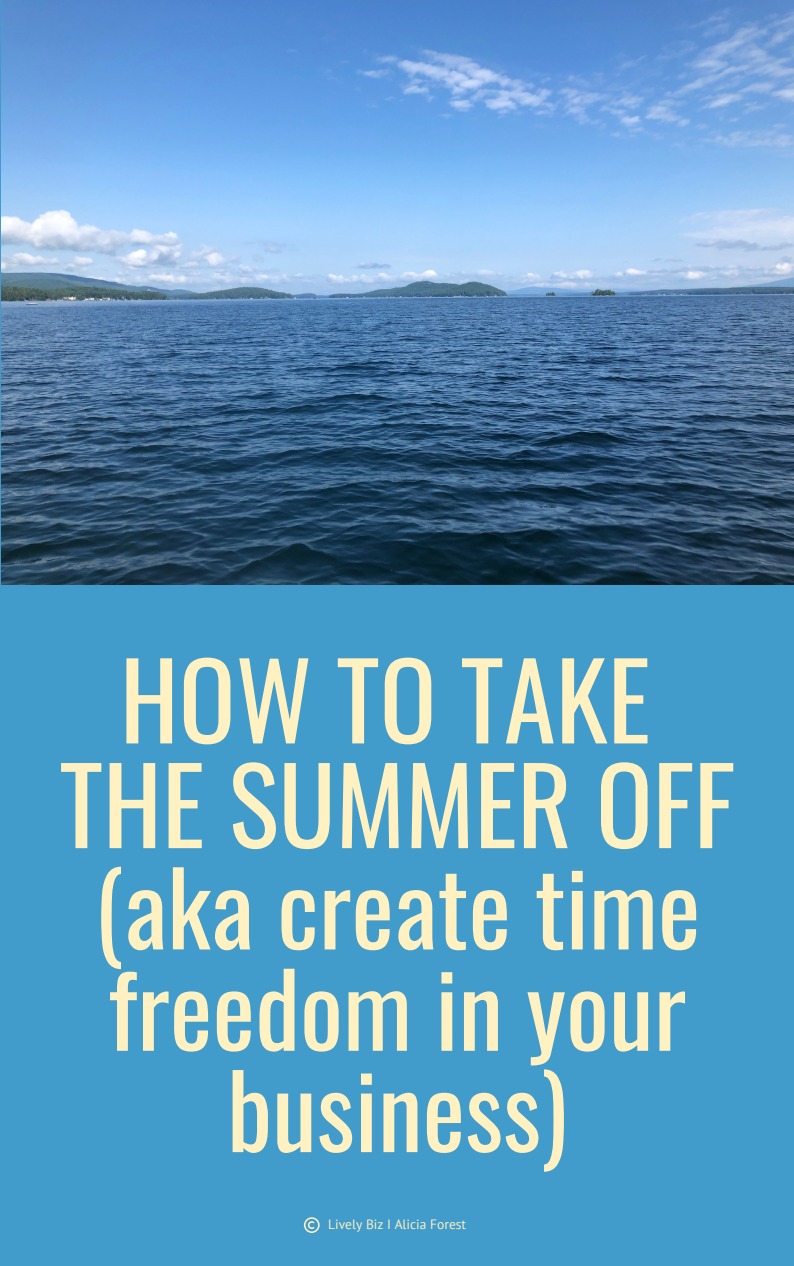
<style>
.page{position:relative;width:794px;height:1266px;background:#fff}
.page>*{position:absolute;margin:0;border:0;box-sizing:border-box;transform-origin:0 0}
.t1{font:105.07px "Oswald";color:#fff1c1}
.t2{font:101.32px/101.3px "Oswald";color:#fff1c1;text-align:center}
.t3{font:13.5px "PT Sans";color:#fff1c1}
</style>
<div class="page">
<div style="left:0;top:0;width:793px;height:1266px;background:#419ccb"></div>
<img style="left:2px;top:0;width:791px;height:584px">
<svg style="left:304px;top:1217px;width:15px;height:16px"></svg>
<p class="t1" style="left:120px;top:618px;width:532px">HOW TO TAKE</p>
<p class="t1" style="left:59px;top:723px;width:676px">THE SUMMER OFF</p>
<p class="t2" style="left:94px;top:853px;width:608px">(aka create time freedom in your business)</p>
<p class="t3" style="left:328px;top:1215px;width:139px">Lively Biz I Alicia Forest</p>
</div>
